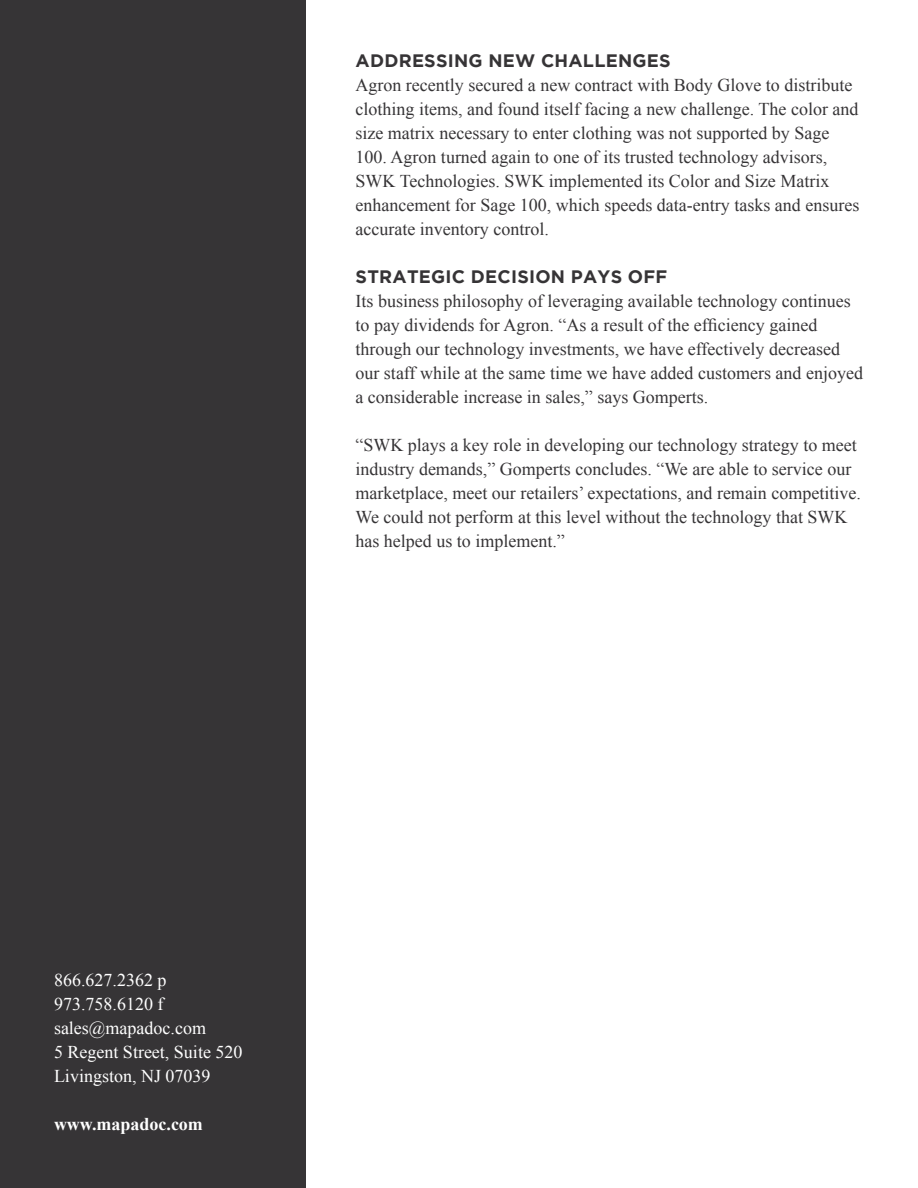
<style>
.page{position:relative;width:918px;height:1188px;background:#fff}
.page>*{position:absolute;margin:0;border:0;box-sizing:border-box;transform-origin:0 0}
.t1{font:18px/24px "Times New Roman";color:#363436}
.t2{font:18px "Times New Roman";color:#fff}
.Body_Text_Header{font:700 18px "Gotham";letter-spacing:.015em;color:#363436}
.t3{font:700 18px "Times New Roman";color:#fff}
</style>
<div class="page">
<div style="left:0;top:0;width:306px;height:1188px;background:#363436"></div>
<p class="Body_Text_Header" style="left:356px;top:50px;width:317px">ADDRESSING NEW CHALLENGES</p>
<p class="t1" style="left:356px;top:73px;width:505px">Agron recently secured a new contract with Body Glove to distribute clothing items, and found itself facing a new challenge. The color and size matrix necessary to enter clothing was not supported by Sage 100. Agron turned again to one of its trusted technology advisors, SWK Technologies. SWK implemented its Color and Size Matrix enhancement for Sage 100, which speeds data-entry tasks and ensures accurate inventory control.</p>
<p class="Body_Text_Header" style="left:356px;top:266px;width:313px">STRATEGIC DECISION PAYS OFF</p>
<p class="t1" style="left:356px;top:289px;width:509px">Its business philosophy of leveraging available technology continues to pay dividends for Agron. “As a result of the efficiency gained through our technology investments, we have effectively decreased our staff while at the same time we have added customers and enjoyed a considerable increase in sales,” says Gomperts.</p>
<p class="t1" style="left:356px;top:433px;width:507px">“SWK plays a key role in developing our technology strategy to meet industry demands,” Gomperts concludes. “We are able to service our marketplace, meet our retailers’ expectations, and remain competitive.<br>We could not perform at this level without the technology that SWK has helped us to implement.”</p>
<p class="t2" style="left:54px;top:968px;width:114px">866.627.2362 p</p>
<p class="t2" style="left:54px;top:992px;width:111px">973.758.6120 f</p>
<p class="t2" style="left:54px;top:1016px;width:154px">sales@mapadoc.com</p>
<p class="t2" style="left:54px;top:1040px;width:190px">5 Regent Street, Suite 520</p>
<p class="t2" style="left:54px;top:1064px;width:158px">Livingston, NJ 07039</p>
<p class="t3" style="left:54px;top:1112px;width:150px">www.mapadoc.com</p>
</div>
